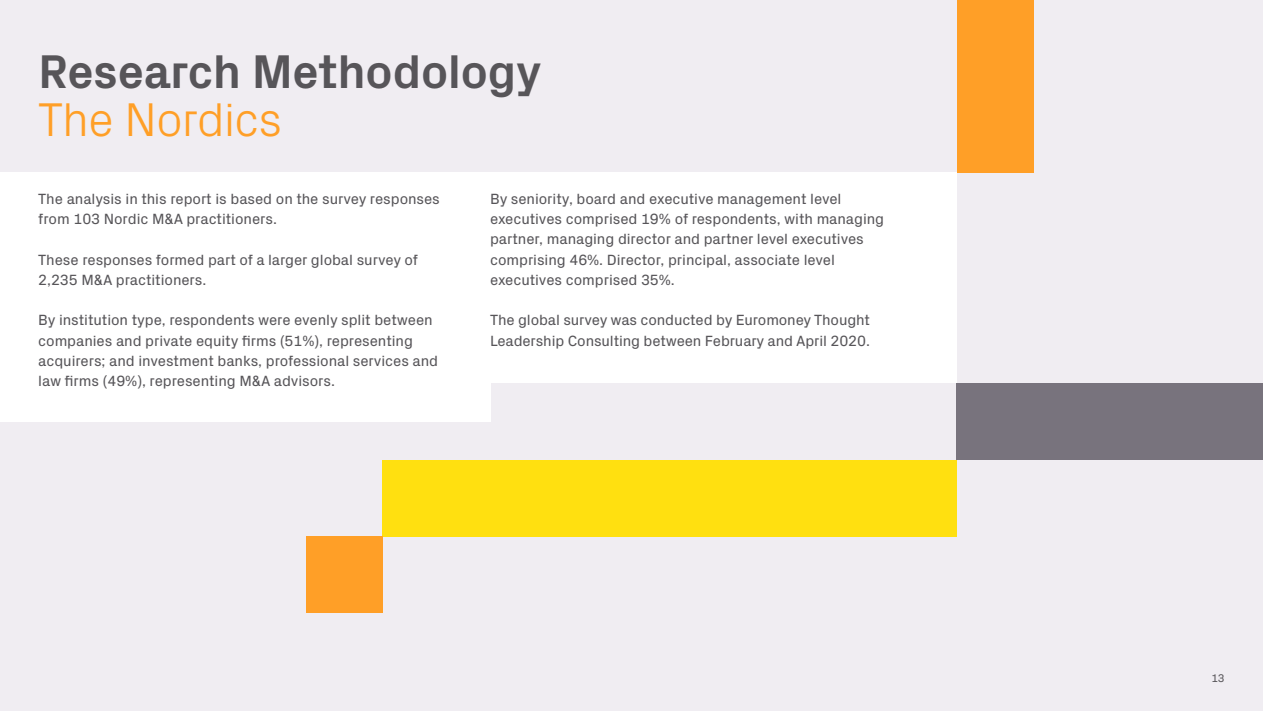
<style>
.page{position:relative;width:1263px;height:711px;background:#fff}
.page>*{position:absolute;margin:0;border:0;box-sizing:border-box;transform-origin:0 0}
.t1{font:700 48px "Px Grotesk";letter-spacing:-.015em;color:#575559}
.t2{font:300 48px "Px Grotesk";letter-spacing:-.02em;color:#ff9f27}
.t3{font:15px/20.2px "Px Grotesk";letter-spacing:-.005em;color:#575559}
.t4{font:11.25px "Px Grotesk";color:#575559}
</style>
<div class="page">
<div style="left:0;top:0;width:1263px;height:710px;background:#f0edf2"></div>
<div style="left:0;top:172px;width:490px;height:249px;background:#fff"></div>
<div style="left:459px;top:172px;width:498px;height:211px;background:#fff"></div>
<div style="left:383px;top:459px;width:574px;height:77px;background:#ffe010"></div>
<div style="left:957px;top:383px;width:306px;height:76px;background:#78737d"></div>
<div style="left:957px;top:0;width:76px;height:172px;background:#ff9f27"></div>
<div style="left:306px;top:536px;width:77px;height:76px;background:#ff9f27"></div>
<h1 class="t1" style="left:38px;top:36px;width:505px">Research Methodology</h1>
<h1 class="t2" style="left:38px;top:84px;width:245px">The Nordics</h1>
<p class="t3" style="left:38px;top:187px;width:403px">The analysis in this report is based on the survey responses from 103 Nordic M&amp;A practitioners.</p>
<p class="t3" style="left:38px;top:248px;width:381px">These responses formed part of a larger global survey of<br>2,235 M&amp;A practitioners.</p>
<p class="t3" style="left:38px;top:309px;width:401px">By institution type, respondents were evenly split between companies and private equity firms (51%), representing acquirers; and investment banks, professional services and law firms (49%), representing M&amp;A advisors.</p>
<p class="t3" style="left:490px;top:187px;width:396px">By seniority, board and executive management level executives comprised 19% of respondents, with managing partner, managing director and partner level executives comprising 46%. Director, principal, associate level executives comprised 35%.</p>
<p class="t3" style="left:490px;top:309px;width:381px">The global survey was conducted by Euromoney Thought<br>Leadership Consulting between February and April 2020.</p>
<p class="t4" style="left:1211px;top:669px;width:15px">13</p>
</div>
